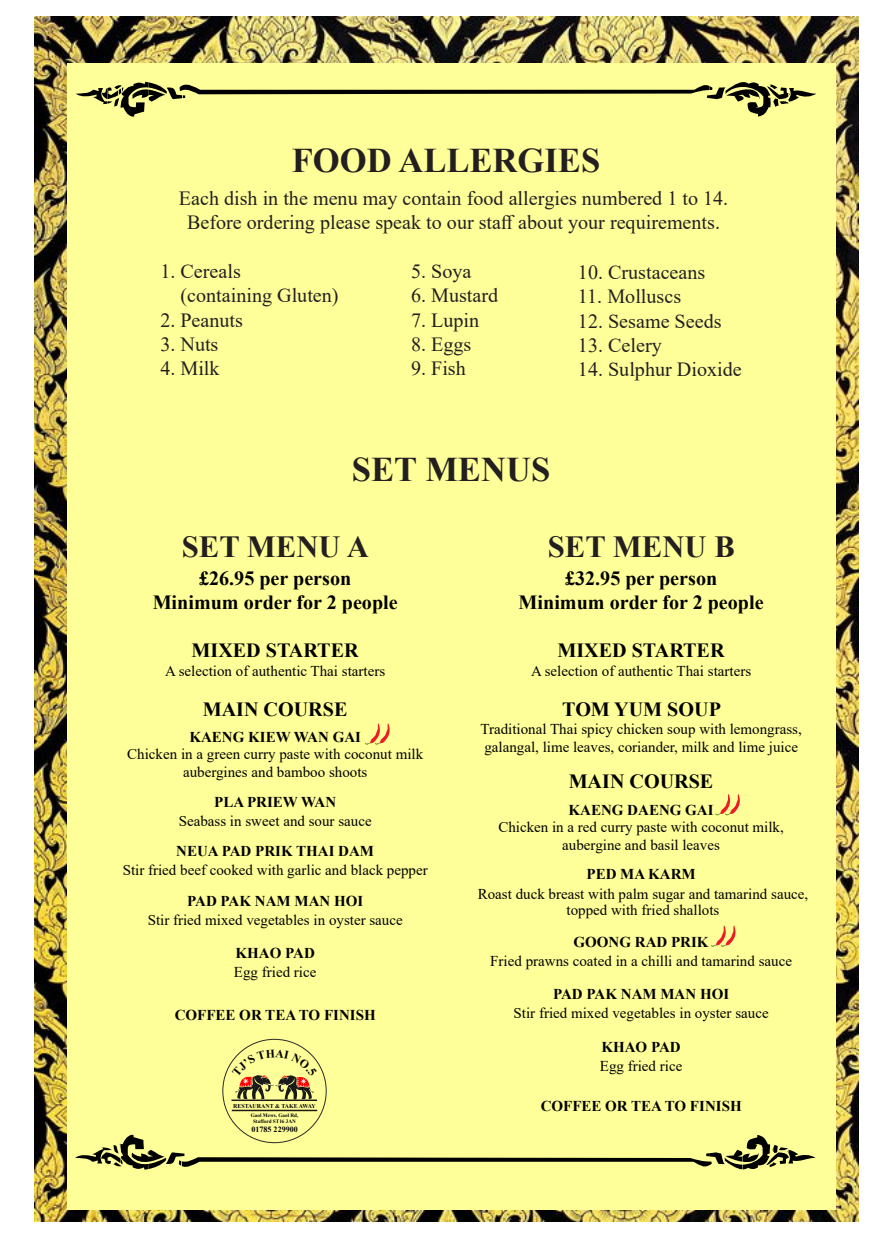
<style>
.page{position:relative;width:884px;height:1253px;background:#fff}
.page>*{position:absolute;margin:0;border:0;box-sizing:border-box;transform-origin:0 0}
.t1{font:700 34.5px "Times New Roman";color:#231f20}
.t2{font:700 30.6px "Times New Roman";color:#231f20}
.t3{font:20.1px/24.2px "Times New Roman";color:#231f20;text-align:center}
.t4{font:700 20.1px/24.2px "Times New Roman";color:#000;text-align:center}
.t5{font:15px/18px "Times New Roman";color:#000;text-align:center}
.t6{font:700 15px "Times New Roman";color:#000}
.t7{font:700 8.1px "Times New Roman";color:#000}
.t8{font:700 7.95px "Times New Roman";color:#000}
.t9{font:700 6px "Times New Roman";color:#000}
.t10{font:700 5.25px/5.8px "Times New Roman";color:#000;text-align:center}
.s1{font-style:inherit}
</style>
<div class="page">
<img style="left:34px;top:17px;width:824px;height:1204px">
<div style="left:67px;top:64px;width:768px;height:1145px;background:#ff9"></div>
<svg style="left:76px;top:82px;width:740px;height:35px"></svg>
<svg style="left:75px;top:1134px;width:740px;height:35px"></svg>
<svg style="left:365px;top:723px;width:25px;height:21px"></svg>
<svg style="left:715px;top:794px;width:25px;height:21px"></svg>
<svg style="left:711px;top:925px;width:25px;height:21px"></svg>
<div style="left:223px;top:1039px;width:103px;height:103px;background:#ff9;border-radius:50%"></div>
<hr style="left:232px;top:1100px;width:84px;height:1px;background:#000">
<div style="left:232px;top:1110px;width:85px;height:1px;border:1px solid #1f1a17"></div>
<svg style="left:232px;top:1048px;width:86px;height:51px"></svg>
<h1 class="t1" style="left:292px;top:135px;width:310px">FOOD ALLERGIES</h1>
<h3 class="t3" style="left:179px;top:186px;width:551px">Each dish in the menu may contain food allergies numbered 1 to 14.<br>Before ordering please speak to our staff about your requirements<span class="s1">.</span></h3>
<h3 class="t3" style="left:180px;top:259px;width:160px;text-align:left;text-indent:-20px">1. Cereals<br>(containing Gluten)</h3>
<h3 class="t3" style="left:160px;top:307px;width:84px">2. Peanuts</h3>
<h3 class="t3" style="left:160px;top:331px;width:60px">3. Nuts</h3>
<h3 class="t3" style="left:160px;top:355px;width:61px">4. Milk</h3>
<h3 class="t3" style="left:411px;top:259px;width:62px">5. Soya</h3>
<h3 class="t3" style="left:411px;top:283px;width:89px">6. Mustard</h3>
<h3 class="t3" style="left:411px;top:307px;width:70px">7. Lupin</h3>
<h3 class="t3" style="left:411px;top:331px;width:62px">8. Eggs</h3>
<h3 class="t3" style="left:411px;top:355px;width:56px">9. Fish</h3>
<h3 class="t3" style="left:578px;top:260px;width:129px">10. Crustaceans</h3>
<h3 class="t3" style="left:578px;top:284px;width:105px">11. Molluscs</h3>
<h3 class="t3" style="left:578px;top:308px;width:145px">12. Sesame Seeds</h3>
<h3 class="t3" style="left:578px;top:332px;width:85px">13. Celery</h3>
<h3 class="t3" style="left:578px;top:356px;width:165px">14. Sulphur Dioxide</h3>
<h1 class="t1" style="left:352px;top:444px;width:200px">SET MENUS</h1>
<h2 class="t2" style="left:182px;top:525px;width:188px">SET MENU A</h2>
<h3 class="t4" style="left:153px;top:566px;width:246px">£26.95 per person<br>Minimum order for 2 people</h3>
<h3 class="t4" style="left:191px;top:638px;width:168px">MIXED STARTER</h3>
<p class="t5" style="left:165px;top:662px;width:222px">A selection of authentic Thai starters</p>
<h3 class="t4" style="left:203px;top:696px;width:146px">MAIN COURSE</h3>
<p class="t6" style="left:189px;top:726px;width:173px">KAENG KIEW WAN GAI</p>
<p class="t5" style="left:127px;top:745px;width:297px">Chicken in a green curry paste with coconut milk aubergines and bamboo shoots</p>
<p class="t6" style="left:214px;top:791px;width:123px">PLA PRIEW WAN</p>
<p class="t5" style="left:179px;top:811px;width:194px">Seabass in sweet and sour sauce</p>
<p class="t6" style="left:176px;top:840px;width:199px">NEUA PAD PRIK THAI DAM</p>
<p class="t5" style="left:123px;top:860px;width:306px">Stir fried beef cooked with garlic and black pepper</p>
<p class="t6" style="left:187px;top:889px;width:178px">PAD PAK NAM MAN HOI</p>
<p class="t5" style="left:148px;top:910px;width:256px">Stir fried mixed vegetables in oyster sauce</p>
<p class="t6" style="left:235px;top:942px;width:81px">KHAO PAD</p>
<p class="t5" style="left:234px;top:963px;width:84px">Egg fried rice</p>
<p class="t6" style="left:175px;top:1004px;width:202px">COFFEE OR TEA TO FINISH</p>
<p class="t9" style="left:233px;top:1101px;width:84px">RESTAURANT &amp; TAKE AWAY</p>
<p class="t7" style="left:251px;top:1123px;width:48px">01785 229900</p>
<p class="t10" style="left:248px;top:1112px;width:49px">Gaol Mews, Gaol Rd,</p>
<p class="t8" style="left:249px;top:1123px;width:48px">01785 229900</p>
<p class="t10" style="left:251px;top:1112px;width:49px">Gaol Mews, Gaol Rd,<br>Stafford ST16 3AN</p>
<p class="t10" style="left:254px;top:1118px;width:12px">Staff</p>
<h2 class="t2" style="left:548px;top:525px;width:188px">SET MENU B</h2>
<h3 class="t4" style="left:518px;top:566px;width:246px">£32.95 per person<br>Minimum order for 2 people</h3>
<h3 class="t4" style="left:557px;top:638px;width:168px">MIXED STARTER</h3>
<p class="t5" style="left:531px;top:662px;width:222px">A selection of authentic Thai starters</p>
<h3 class="t4" style="left:562px;top:696px;width:160px">TOM YUM SOUP</h3>
<p class="t5" style="left:480px;top:719px;width:323px;text-align:left">Traditional Thai spicy chicken soup with lemongrass, galangal, lime leaves, coriander, milk and lime juice</p>
<h3 class="t4" style="left:568px;top:768px;width:146px">MAIN COURSE</h3>
<p class="t6" style="left:568px;top:799px;width:147px">KAENG DAENG GAI</p>
<p class="t5" style="left:498px;top:817px;width:287px">Chicken in a red curry paste with coconut milk, aubergine and basil leaves</p>
<p class="t6" style="left:586px;top:863px;width:111px">PED MA KARM</p>
<p class="t5" style="left:477px;top:884px;width:332px;line-height:16.5px">Roast duck breast with palm sugar and tamarind sauce, topped with fried shallots</p>
<p class="t6" style="left:573px;top:931px;width:137px">GOONG RAD PRIK</p>
<p class="t5" style="left:490px;top:951px;width:303px">Fried prawns coated in a chilli and tamarind sauce</p>
<p class="t6" style="left:553px;top:982px;width:178px">PAD PAK NAM MAN HOI</p>
<p class="t5" style="left:513px;top:1003px;width:256px">Stir fried mixed vegetables in oyster sauce</p>
<p class="t6" style="left:601px;top:1036px;width:81px">KHAO PAD</p>
<p class="t5" style="left:600px;top:1057px;width:84px">Egg fried rice</p>
<p class="t6" style="left:540px;top:1095px;width:202px">COFFEE OR TEA TO FINISH</p>
</div>
